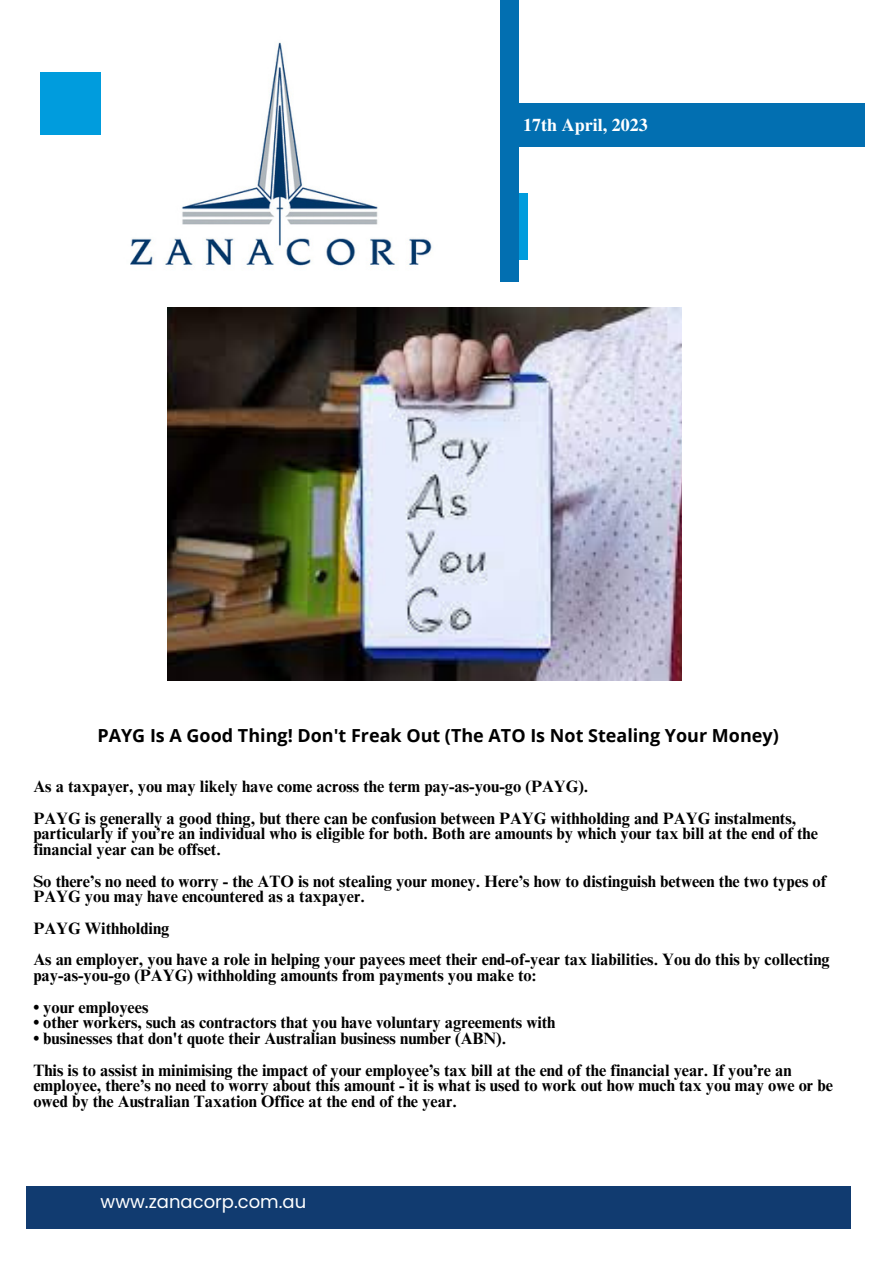
<style>
.page{position:relative;width:893px;height:1264px;background:#fff}
.page>*{position:absolute;margin:0;border:0;box-sizing:border-box;transform-origin:0 0}
.t1{font:700 18px "Open Sans";color:#000}
.t2{font:18px "Poppins";color:#fff}
.t3{font:700 18px "Te X Gyre Termes";color:#fff}
.t4{font:700 16.5px/15.8px "Times NRMT Pro";color:#000}
</style>
<div class="page">
<div style="left:518px;top:103px;width:346px;height:44px;background:#026fb1"></div>
<div style="left:26px;top:1185px;width:824px;height:43px;background:#113b70"></div>
<div style="left:40px;top:72px;width:61px;height:62px;background:#009cdd"></div>
<div style="left:500px;top:193px;width:27px;height:67px;background:#009cdd"></div>
<div style="left:500px;top:0;width:18px;height:281px;background:#026fb1"></div>
<img style="left:130px;top:42px;width:302px;height:224px">
<img style="left:167px;top:307px;width:514px;height:373px">
<p class="t3" style="left:523px;top:111px;width:126px">17th April, 2023</p>
<p class="t1" style="left:97px;top:722px;width:682px">PAYG Is A Good Thing! Don't Freak Out (The ATO Is Not Stealing Your Money)</p>
<p class="t4" style="left:33px;top:780px;width:556px">As a taxpayer, you may likely have come across the term pay-as-you-go (PAYG).</p>
<p class="t4" style="left:33px;top:812px;width:786px">PAYG is generally a good thing, but there can be confusion between PAYG withholding and PAYG instalments, particularly if you’re an individual who is eligible for both. Both are amounts by which your tax bill at the end of the financial year can be offset.</p>
<p class="t4" style="left:33px;top:875px;width:794px">So there’s no need to worry - the ATO is not stealing your money. Here’s how to distinguish between the two types of<br>PAYG you may have encountered as a taxpayer.</p>
<p class="t4" style="left:33px;top:922px;width:138px">PAYG Withholding</p>
<p class="t4" style="left:33px;top:954px;width:798px">As an employer, you have a role in helping your payees meet their end-of-year tax liabilities. You do this by collecting pay-as-you-go (PAYG) withholding amounts from payments you make to:</p>
<p class="t4" style="left:33px;top:1001px;width:116px">• your employees</p>
<p class="t4" style="left:33px;top:1016px;width:523px">• other workers, such as contractors that you have voluntary agreements with</p>
<p class="t4" style="left:33px;top:1032px;width:474px">• businesses that don't quote their Australian business number (ABN).</p>
<p class="t4" style="left:33px;top:1064px;width:801px">This is to assist in minimising the impact of your employee’s tax bill at the end of the financial year. If you’re an employee, there’s no need to worry about this amount - it is what is used to work out how much tax you may owe or be owed by the Australian Taxation Office at the end of the year.</p>
<p class="t2" style="left:101px;top:1188px;width:207px">www.zanacorp.com.au</p>
</div>
